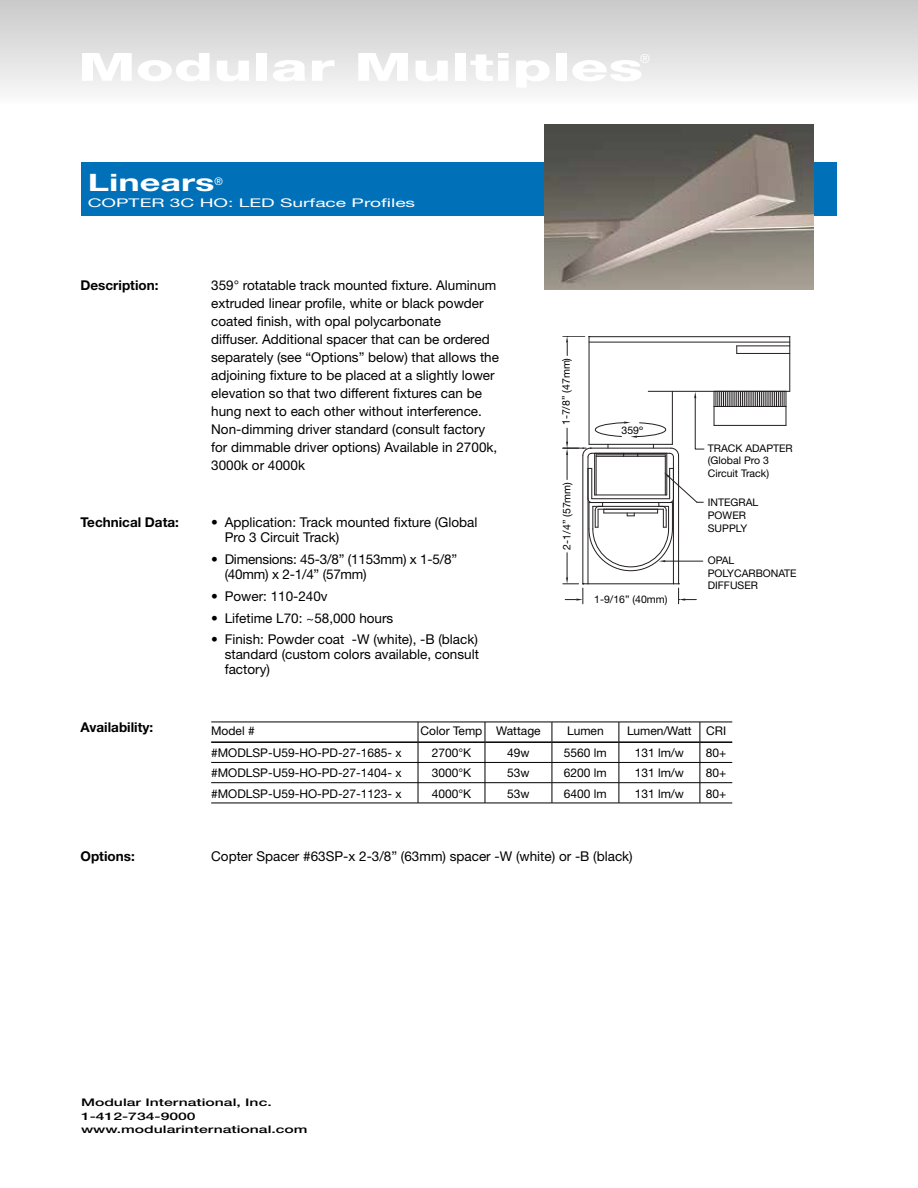
<style>
.page{position:relative;width:918px;height:1188px;background:#fff}
.page>*{position:absolute;margin:0;border:0;box-sizing:border-box;transform-origin:0 0}
.t1{font:800 39px "Helvetica Neue";color:#fff;scale:1.6 1}
.t2{font:700 24px "Helvetica Neue";color:#fff;scale:1.5 1}
.t3{font:13.5px/18px "Helvetica Neue";color:#000}
.t4{font:700 13.5px "Helvetica Neue";color:#000}
.t5{font:12px "Helvetica Neue";color:#000}
.t6{font:12px "Helvetica Neue";color:#fff;scale:1.6 1}
.t7{font:10.5px/12.6px "Helvetica Neue";color:#000}
.t8{font:500 10.5px/13.5px "Helvetica Neue";color:#000;scale:1.5 1}
.t9{font:10.5px "Helvetica Neue";color:#fff}
</style>
<div class="page">
<div style="left:0;top:0;width:918px;height:127px;background:linear-gradient(to bottom,#cccbcb,#fff)"></div>
<div style="left:81px;top:162px;width:756px;height:54px;background:#0070b9"></div>
<hr style="left:211px;top:722px;width:207px;height:1px;background:#000">
<hr style="left:418px;top:722px;width:67px;height:1px;background:#000">
<hr style="left:485px;top:722px;width:67px;height:1px;background:#000">
<hr style="left:552px;top:722px;width:67px;height:1px;background:#000">
<hr style="left:619px;top:722px;width:81px;height:1px;background:#000">
<hr style="left:700px;top:722px;width:32px;height:1px;background:#000">
<hr style="left:211px;top:762px;width:207px;height:1px;background:#000">
<hr style="left:418px;top:762px;width:67px;height:1px;background:#000">
<hr style="left:485px;top:762px;width:67px;height:1px;background:#000">
<hr style="left:552px;top:762px;width:67px;height:1px;background:#000">
<hr style="left:619px;top:762px;width:81px;height:1px;background:#000">
<hr style="left:700px;top:762px;width:32px;height:1px;background:#000">
<hr style="left:211px;top:782px;width:207px;height:1px;background:#000">
<hr style="left:418px;top:782px;width:67px;height:1px;background:#000">
<hr style="left:485px;top:782px;width:67px;height:1px;background:#000">
<hr style="left:552px;top:782px;width:67px;height:1px;background:#000">
<hr style="left:619px;top:782px;width:81px;height:1px;background:#000">
<hr style="left:700px;top:782px;width:32px;height:1px;background:#000">
<hr style="left:211px;top:803px;width:207px;height:1px;background:#000">
<hr style="left:418px;top:803px;width:67px;height:1px;background:#000">
<hr style="left:485px;top:803px;width:67px;height:1px;background:#000">
<hr style="left:552px;top:803px;width:67px;height:1px;background:#000">
<hr style="left:619px;top:803px;width:81px;height:1px;background:#000">
<hr style="left:700px;top:803px;width:32px;height:1px;background:#000">
<hr style="left:211px;top:741px;width:207px;height:2px;background:#000">
<hr style="left:418px;top:741px;width:67px;height:2px;background:#000">
<hr style="left:485px;top:741px;width:67px;height:2px;background:#000">
<hr style="left:552px;top:741px;width:67px;height:2px;background:#000">
<hr style="left:619px;top:741px;width:81px;height:2px;background:#000">
<hr style="left:700px;top:741px;width:32px;height:2px;background:#000">
<svg style="left:418px;top:722px;width:1px;height:81px"></svg>
<svg style="left:485px;top:722px;width:1px;height:81px"></svg>
<svg style="left:552px;top:722px;width:1px;height:81px"></svg>
<svg style="left:619px;top:722px;width:1px;height:81px"></svg>
<svg style="left:700px;top:722px;width:1px;height:81px"></svg>
<img style="left:544px;top:125px;width:269px;height:165px">
<hr style="left:589px;top:336px;width:1px;height:108px;background:#231f20">
<hr style="left:790px;top:336px;width:1px;height:55px;background:#231f20">
<hr style="left:737px;top:346px;width:53px;height:1px;background:#231f20">
<hr style="left:737px;top:353px;width:53px;height:1px;background:#231f20">
<hr style="left:714px;top:425px;width:72px;height:1px;background:#231f20">
<hr style="left:648px;top:391px;width:142px;height:1px;background:#231f20">
<svg style="left:714px;top:391px;width:73px;height:34px"></svg>
<hr style="left:589px;top:342px;width:201px;height:1px;background:#231f20">
<hr style="left:589px;top:336px;width:201px;height:1px;background:#231f20">
<svg style="left:563px;top:336px;width:27px;height:20px"></svg>
<svg style="left:563px;top:392px;width:141px;height:212px"></svg>
<h1 class="t1" style="left:78px;top:44px;width:355px">Modular Multiples</h1>
<h2 class="t2" style="left:88px;top:167px;width:86px">Linears</h2>
<p class="t9" style="left:214px;top:175px;width:10px">®</p>
<p class="t6" style="left:88px;top:196px;width:206px">COPTER 3C HO: LED Surface Profiles</p>
<p class="t4" style="left:81px;top:276px;width:79px">Description:</p>
<p class="t3" style="left:211px;top:276px;width:289px">359° rotatable track mounted fixture. Aluminum extruded linear profile, white or black powder coated finish, with opal polycarbonate<br>diffuser. Additional spacer that can be ordered separately (see “Options” below) that allows the adjoining fixture to be placed at a slightly lower elevation so that two different fixtures can be hung next to each other without interference.<br>Non-dimming driver standard (consult factory for dimmable driver options) Available in 2700k, 3000k or 4000k</p>
<p class="t4" style="left:81px;top:514px;width:100px">Technical Data:</p>
<p class="t3" style="left:225px;top:515px;width:254px;line-height:15px;text-indent:-14px">• Application: Track mounted fixture (Global<br>Pro 3 Circuit Track)</p>
<p class="t3" style="left:225px;top:552px;width:234px;line-height:15px;text-indent:-14px">• Dimensions: 45-3/8” (1153mm) x 1-5/8” (40mm) x 2-1/4” (57mm)</p>
<p class="t3" style="left:211px;top:587px;width:118px">• Power: 110-240v</p>
<p class="t3" style="left:211px;top:609px;width:184px">• Lifetime L70: ~58,000 hours</p>
<p class="t3" style="left:225px;top:632px;width:256px;line-height:15px;text-align:justify;text-indent:-14px">• Finish: Powder coat -W (white), -B (black) standard (custom colors available, consult factory)</p>
<p class="t7" style="left:559px;top:425px;width:69px;rotate:-90deg">1-7/8” (47mm)</p>
<p class="t7" style="left:560px;top:550px;width:69px;rotate:-90deg">2-1/4” (57mm)</p>
<p class="t7" style="left:622px;top:424px;width:23px">359º</p>
<p class="t7" style="left:594px;top:593px;width:75px">1-9/16” (40mm)</p>
<p class="t7" style="left:708px;top:442px;width:86px">TRACK ADAPTER (Global Pro 3<br>Circuit Track)</p>
<p class="t7" style="left:708px;top:496px;width:52px">INTEGRAL<br>POWER<br>SUPPLY</p>
<p class="t7" style="left:708px;top:554px;width:90px">OPAL<br>POLYCARBONATE<br>DIFFUSER</p>
<p class="t4" style="left:81px;top:719px;width:74px">Availability:</p>
<p class="t5" style="left:211px;top:724px;width:45px">Model #</p>
<p class="t5" style="left:421px;top:724px;width:122px">Color Temp Wattage</p>
<p class="t5" style="left:567px;top:724px;width:38px">Lumen</p>
<p class="t5" style="left:627px;top:724px;width:101px">Lumen/Watt CRI</p>
<p class="t5" style="left:211px;top:746px;width:192px">#MODLSP-U59-HO-PD-27-1685- x</p>
<p class="t5" style="left:432px;top:746px;width:41px">2700°K</p>
<p class="t5" style="left:507px;top:746px;width:24px">49w</p>
<p class="t5" style="left:564px;top:746px;width:44px">5560 lm</p>
<p class="t5" style="left:635px;top:746px;width:51px">131 lm/w</p>
<p class="t5" style="left:706px;top:746px;width:22px">80+</p>
<p class="t5" style="left:211px;top:766px;width:192px">#MODLSP-U59-HO-PD-27-1404- x</p>
<p class="t5" style="left:432px;top:766px;width:41px">3000°K</p>
<p class="t5" style="left:507px;top:766px;width:24px">53w</p>
<p class="t5" style="left:564px;top:766px;width:44px">6200 lm</p>
<p class="t5" style="left:635px;top:766px;width:51px">131 lm/w</p>
<p class="t5" style="left:706px;top:766px;width:22px">80+</p>
<p class="t5" style="left:211px;top:786px;width:192px">#MODLSP-U59-HO-PD-27-1123- x</p>
<p class="t5" style="left:432px;top:786px;width:41px">4000°K</p>
<p class="t5" style="left:507px;top:786px;width:24px">53w</p>
<p class="t5" style="left:564px;top:786px;width:44px">6400 lm</p>
<p class="t5" style="left:635px;top:786px;width:51px">131 lm/w</p>
<p class="t5" style="left:706px;top:786px;width:22px">80+</p>
<p class="t4" style="left:81px;top:848px;width:56px">Options:</p>
<p class="t3" style="left:211px;top:847px;width:423px">Copter Spacer #63SP-x 2-3/8” (63mm) spacer -W (white) or -B (black)</p>
<p class="t8" style="left:81px;top:1095px;width:153px">Modular International, Inc.<br>1-412-734-9000 www.modularinternational.com</p>
</div>
